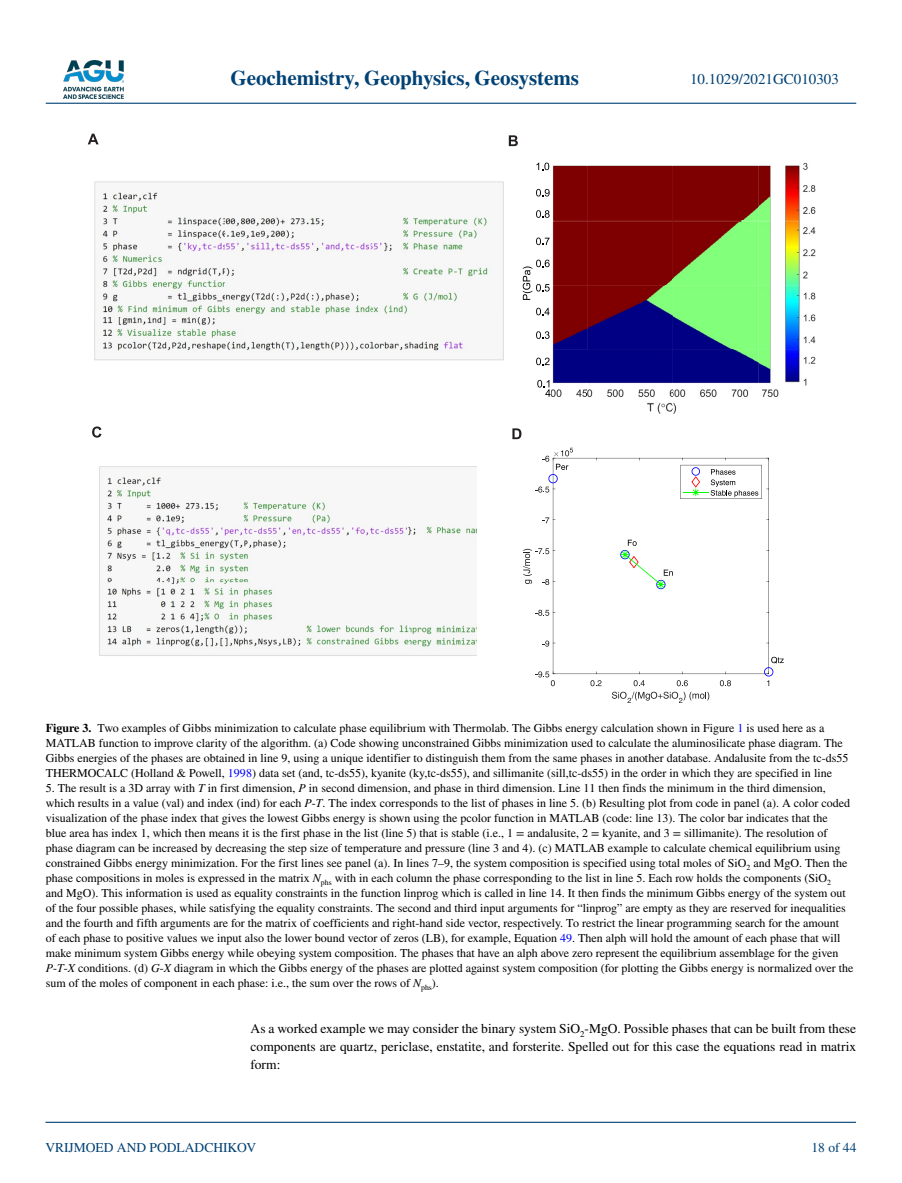
<style>
.page{position:relative;width:902px;height:1183px;background:#fff}
.page>*{position:absolute;margin:0;border:0;box-sizing:border-box;transform-origin:0 0}
.t1{font:700 21px "STIX";color:#004174}
.t2{font:15px "STIX";color:#004174}
.t3{font:13.5px/18px "STIX";color:#000;text-align:justify}
.t4{font:13.5px "STIX";color:#004174}
.t5{font:12px/15px "STIX";color:#000}
.s1{font-weight:700}
.s2{color:#00f}
.s3{font-style:italic}
</style>
<div class="page">
<img style="left:63px;top:60px;width:60px;height:39px">
<hr style="left:46px;top:103px;width:810px;height:1px;background:#004174">
<hr style="left:45px;top:1121px;width:810px;height:1px;background:#004174">
<img style="left:94px;top:181px;width:410px;height:180px">
<img style="left:551px;top:163px;width:265px;height:250px">
<img style="left:586px;top:163px;width:1px;height:250px">
<img style="left:672px;top:163px;width:1px;height:250px">
<img style="left:758px;top:163px;width:1px;height:250px">
<img style="left:587px;top:349px;width:229px;height:1px">
<img style="left:587px;top:285px;width:229px;height:1px">
<img style="left:587px;top:221px;width:229px;height:1px">
<svg style="left:88px;top:134px;width:11px;height:10px"></svg>
<svg style="left:509px;top:135px;width:9px;height:11px"></svg>
<svg style="left:92px;top:426px;width:9px;height:11px"></svg>
<svg style="left:512px;top:428px;width:9px;height:11px"></svg>
<img style="left:99px;top:466px;width:378px;height:190px">
<hr style="left:552px;top:458px;width:216px;height:1px;background:#262626">
<hr style="left:552px;top:673px;width:216px;height:1px;background:#262626">
<svg style="left:590px;top:680px;width:11px;height:6px"></svg>
<svg style="left:719px;top:680px;width:12px;height:6px"></svg>
<svg style="left:611px;top:680px;width:98px;height:22px"></svg>
<hr style="left:768px;top:458px;width:1px;height:216px;background:#262626">
<hr style="left:552px;top:458px;width:1px;height:216px;background:#262626">
<svg style="left:535px;top:671px;width:20px;height:15px"></svg>
<svg style="left:542px;top:640px;width:13px;height:6px"></svg>
<svg style="left:535px;top:609px;width:20px;height:6px"></svg>
<svg style="left:542px;top:517px;width:13px;height:6px"></svg>
<svg style="left:523px;top:548px;width:32px;height:37px"></svg>
<svg style="left:764px;top:656px;width:19px;height:30px"></svg>
<svg style="left:535px;top:447px;width:38px;height:45px"></svg>
<svg style="left:620px;top:539px;width:52px;height:50px"></svg>
<svg style="left:680px;top:458px;width:89px;height:41px"></svg>
<svg style="left:536px;top:162px;width:13px;height:8px"></svg>
<svg style="left:536px;top:189px;width:13px;height:7px"></svg>
<svg style="left:536px;top:210px;width:13px;height:8px"></svg>
<svg style="left:536px;top:237px;width:13px;height:8px"></svg>
<svg style="left:522px;top:259px;width:27px;height:41px"></svg>
<svg style="left:536px;top:308px;width:13px;height:7px"></svg>
<svg style="left:536px;top:331px;width:13px;height:8px"></svg>
<svg style="left:536px;top:357px;width:13px;height:8px"></svg>
<svg style="left:537px;top:380px;width:13px;height:16px"></svg>
<h1 class="t1" style="left:230px;top:66px;width:350px">Geochemistry, Geophysics, Geosystems</h1>
<p class="t2" style="left:690px;top:69px;width:150px">10.1029/2021GC010303</p>
<p class="t5" style="left:46px;top:720px;width:804px"><span class="s1">Figure 3.</span> Two examples of Gibbs minimization to calculate phase equilibrium with Thermolab. The Gibbs energy calculation shown in Figure <span class="s2">1</span> is used here as a MATLAB function to improve clarity of the algorithm. (a) Code showing unconstrained Gibbs minimization used to calculate the aluminosilicate phase diagram. The Gibbs energies of the phases are obtained in line 9, using a unique identifier to distinguish them from the same phases in another database. Andalusite from the tc-ds55<br>THERMOCALC (Holland &amp; Powell, <span class="s2">1998</span>) data set (and, tc-ds55), kyanite (ky,tc-ds55), and sillimanite (sill,tc-ds55) in the order in which they are specified in line</p>
<p class="t5" style="left:46px;top:780px;width:809px">5. The result is a 3D array with <span class="s3">T</span> in first dimension, <span class="s3">P</span> in second dimension, and phase in third dimension. Line 11 then finds the minimum in the third dimension, which results in a value (val) and index (ind) for each <span class="s3">P</span>-<span class="s3">T</span>. The index corresponds to the list of phases in line 5. (b) Resulting plot from code in panel (a). A color coded visualization of the phase index that gives the lowest Gibbs energy is shown using the pcolor function in MATLAB (code: line 13). The color bar indicates that the<br>blue area has index 1, which then means it is the first phase in the list (line 5) that is stable (i.e., 1 = andalusite, 2 = kyanite, and 3 = sillimanite). The resolution of phase diagram can be increased by decreasing the step size of temperature and pressure (line 3 and 4). (c) MATLAB example to calculate chemical equilibrium using constrained Gibbs energy minimization. For the first lines see panel (a). In lines 7–9, the system composition is specified using total moles of SiO<sub>2</sub> and MgO. Then the phase compositions in moles is expressed in the matrix <span class="s3">N</span><sub>phs</sub> with in each column the phase corresponding to the list in line 5. Each row holds the components (SiO<sub>2<br></sub>and MgO). This information is used as equality constraints in the function linprog which is called in line 14. It then finds the minimum Gibbs energy of the system out of the four possible phases, while satisfying the equality constraints. The second and third input arguments for “linprog” are empty as they are reserved for inequalities and the fourth and fifth arguments are for the matrix of coefficients and right-hand side vector, respectively. To restrict the linear programming search for the amount<br>of each phase to positive values we input also the lower bound vector of zeros (LB), for example, Equation <span class="s2">49</span>. Then alph will hold the amount of each phase that will make minimum system Gibbs energy while obeying system composition. The phases that have an alph above zero represent the equilibrium assemblage for the given <span class="s3">P</span>-<span class="s3">T</span>-<span class="s3">X</span> conditions. (d) <span class="s3">G</span>-<span class="s3">X</span> diagram in which the Gibbs energy of the phases are plotted against system composition (for plotting the Gibbs energy is normalized over the sum of the moles of component in each phase: i.e., the sum over the rows of <span class="s3">N</span><sub>phs</sub>).</p>
<p class="t3" style="left:250px;top:1020px;width:607px">As a worked example we may consider the binary system SiO<sub>2</sub>-MgO. Possible phases that can be built from these components are quartz, periclase, enstatite, and forsterite. Spelled out for this case the equations read in matrix form:</p>
<p class="t4" style="left:45px;top:1138px;width:212px">VRIJMOED AND PODLADCHIKOV</p>
<p class="t4" style="left:811px;top:1138px;width:46px">18 of 44</p>
</div>
